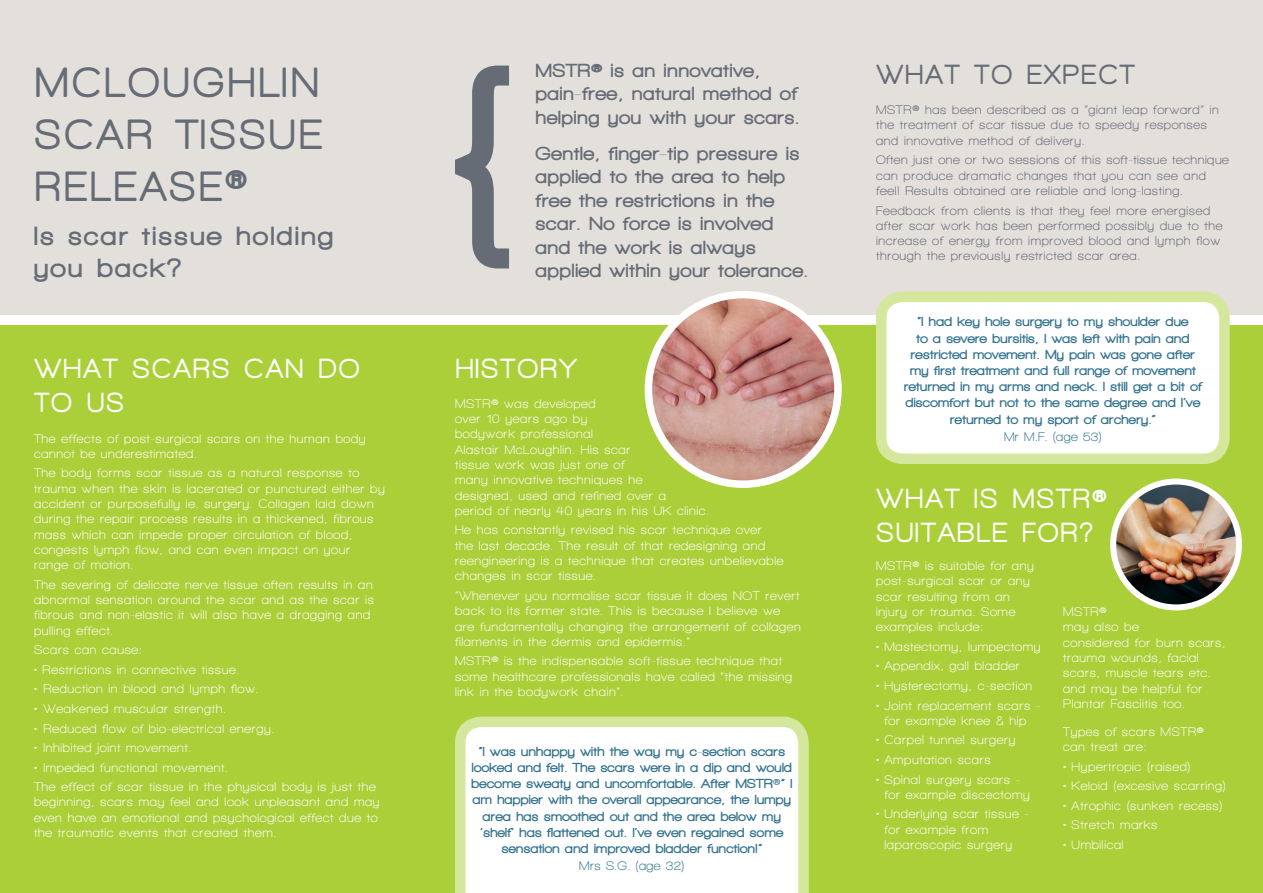
<style>
.page{position:relative;width:1263px;height:893px;background:#fff}
.page>*{position:absolute;margin:0;border:0;box-sizing:border-box;transform-origin:0 0}
.t1{font:900 225px "Walkway";color:#666c76}
.t2{font:43.5px/52.2px "Walkway Rounded";letter-spacing:.1em;color:#666c76;text-align:justify}
.t3{font:28.5px/34.2px "Walkway Rounded";letter-spacing:.1em;color:#fff}
.t4{font:28.5px "Walkway Rounded";letter-spacing:.1em;color:#666c76}
.t5{font:900 27px/32.4px "Walkway";letter-spacing:.1em;color:#666c76}
.t6{font:900 19.5px/23.4px "Walkway";letter-spacing:.05em;color:#666c76}
.t7{font:900 13.5px/16.2px "Walkway";letter-spacing:.03em;color:#33738f;text-align:center}
.t8{font:700 12.75px/15.3px "Walkway";letter-spacing:.05em;color:#fff}
.t9{font:700 12.75px/15.3px "Walkway";letter-spacing:.05em;color:#666c76}
.t10{font:700 12.75px "Walkway";letter-spacing:.03em;color:#33738f}
.s1{font-weight:700}
</style>
<div class="page">
<div style="left:0;top:0;width:1263px;height:315px;background:#e3dfdb"></div>
<div style="left:0;top:325px;width:1263px;height:568px;background:#abcf38"></div>
<svg style="left:455px;top:716px;width:354px;height:177px;background:#f9fbf2"></svg>
<svg style="left:876px;top:291px;width:354px;height:173px;background:#f7faed"></svg>
<img style="left:648px;top:295px;width:190px;height:189px;border-radius:95px">
<div style="left:645px;top:291px;width:197px;height:197px;border:8px solid #fff;border-radius:50%"></div>
<img style="left:1113px;top:482px;width:126px;height:125px;border-radius:63px">
<div style="left:1110px;top:479px;width:132px;height:131px;border:6px solid #fff;border-radius:50%"></div>
<p class="t2" style="left:34px;top:55px;width:288px">MCLOUGHLIN SCAR TISSUE RELEASE®</p>
<p class="t5" style="left:34px;top:219px;width:300px">Is scar tissue holding you back?</p>
<p class="t1" style="left:443px;top:34px;width:80px">{</p>
<p class="t6" style="left:536px;top:59px;width:265px">MSTR® is an innovative, pain-free, natural method of helping you with your scars.</p>
<p class="t6" style="left:536px;top:142px;width:274px">Gentle, finger-tip pressure is applied to the area to help free the restrictions in the scar. No force is involved and the work is always applied within your tolerance.</p>
<p class="t3" style="left:34px;top:351px;width:326px">WHAT SCARS CAN DO<br>TO US</p>
<p class="t3" style="left:455px;top:351px;width:122px">HISTORY</p>
<p class="t8" style="left:34px;top:430px;width:333px">The effects of post-surgical scars on the human body cannot be underestimated.</p>
<p class="t8" style="left:34px;top:465px;width:352px">The body forms scar tissue as a natural response to trauma when the skin is lacerated or punctured either by accident or purposefully ie. surgery. Collagen laid down during the repair process results in a thickened, fibrous mass which can impede proper circulation of blood, congests lymph flow, and can even impact on your range of motion.</p>
<p class="t8" style="left:34px;top:577px;width:341px">The severing of delicate nerve tissue often results in an abnormal sensation around the scar and as the scar is fibrous and non-elastic it will also have a dragging and pulling effect.</p>
<p class="t8" style="left:34px;top:642px;width:110px">Scars can cause:</p>
<p class="t8" style="left:34px;top:662px;width:207px">• Restrictions in connective tissue.</p>
<p class="t8" style="left:34px;top:681px;width:226px">• Reduction in blood and lymph flow.</p>
<p class="t8" style="left:34px;top:701px;width:193px">• Weakened muscular strength.</p>
<p class="t8" style="left:34px;top:720px;width:242px">• Reduced flow of bio-electrical energy.</p>
<p class="t8" style="left:34px;top:740px;width:159px">• Inhibited joint movement.</p>
<p class="t8" style="left:34px;top:759px;width:195px">• Impeded functional movement.</p>
<p class="t8" style="left:34px;top:779px;width:347px">The effect of scar tissue in the physical body is just the beginning, scars may feel and look unpleasant and may even have an emotional and psychological effect due to the traumatic events that created them.</p>
<p class="t8" style="left:455px;top:396px;width:255px">MSTR® was developed<br>over 10 years ago by<br>bodywork professional<br>Alastair McLoughlin. His scar<br>tissue work was just one of<br>many innovative techniques he<br>designed, used and refined over a<br>period of nearly 40 years in his UK clinic.</p>
<p class="t8" style="left:455px;top:522px;width:330px">He has constantly revised his scar technique over<br>the last decade. The result of that redesigning and reengineering is a technique that creates unbelievable changes in scar tissue.</p>
<p class="t8" style="left:455px;top:588px;width:347px">“Whenever you normalise scar tissue it does NOT revert back to its former state. This is because I believe we are fundamentally changing the arrangement of collagen filaments in the dermis and epidermis.”</p>
<p class="t8" style="left:455px;top:653px;width:339px">MSTR® is the indispensable soft-tissue technique that some healthcare professionals have called “the missing link in the bodywork chain”.</p>
<p class="t7" style="left:472px;top:743px;width:322px">“I was unhappy with the way my c-section scars looked and felt. The scars were in a dip and would become sweaty and uncomfortable. After MSTR<span class="s1">®</span>” I am happier with the overall appearance, the lumpy area has smoothed out and the area below my ‘shelf’ has flattened out. I’ve even regained some sensation and improved bladder function!”</p>
<p class="t10" style="left:579px;top:859px;width:107px">Mrs S.G. (age 32)</p>
<p class="t4" style="left:876px;top:59px;width:259px">WHAT TO EXPECT</p>
<p class="t9" style="left:876px;top:102px;width:344px">MSTR® has been described as a “giant leap forward” in the treatment of scar tissue due to speedy responses and innovative method of delivery.</p>
<p class="t9" style="left:876px;top:152px;width:354px">Often just one or two sessions of this soft-tissue technique can produce dramatic changes that you can see and feel! Results obtained are reliable and long-lasting.</p>
<p class="t9" style="left:876px;top:202px;width:348px">Feedback from clients is that they feel more energised after scar work has been performed possibly due to the increase of energy from improved blood and lymph flow through the previously restricted scar area.</p>
<p class="t7" style="left:904px;top:314px;width:299px">“I had key hole surgery to my shoulder due<br>to a severe bursitis, I was left with pain and restricted movement. My pain was gone after my first treatment and full range of movement returned in my arms and neck. I still get a bit of discomfort but not to the same degree and I’ve returned to my sport of archery.”</p>
<p class="t10" style="left:1004px;top:430px;width:99px">Mr M.F. (age 53)</p>
<p class="t3" style="left:876px;top:480px;width:231px">WHAT IS MSTR®<br>SUITABLE FOR?</p>
<p class="t8" style="left:876px;top:558px;width:159px">MSTR® is suitable for any post-surgical scar or any scar resulting from an injury or trauma. Some examples include:</p>
<p class="t8" style="left:876px;top:639px;width:166px">• Mastectomy, lumpectomy</p>
<p class="t8" style="left:876px;top:658px;width:145px">• Appendix, gall bladder</p>
<p class="t8" style="left:876px;top:678px;width:158px">• Hysterectomy, c-section</p>
<p class="t8" style="left:876px;top:697px;width:166px;text-align:center">• Joint replacement scars - for example knee &amp; hip</p>
<p class="t8" style="left:876px;top:732px;width:141px">• Carpel tunnel surgery</p>
<p class="t8" style="left:876px;top:752px;width:116px">• Amputation scars</p>
<p class="t8" style="left:884px;top:771px;width:147px;text-indent:-9px">• Spinal surgery scars - for example discectomy</p>
<p class="t8" style="left:884px;top:806px;width:146px;text-indent:-9px">• Underlying scar tissue - for example from laparoscopic surgery</p>
<p class="t8" style="left:1063px;top:604px;width:164px">MSTR®<br>may also be<br>considered for burn scars, trauma wounds, facial scars, muscle tears etc. and may be helpful for<br>Plantar Fasciitis too.</p>
<p class="t8" style="left:1063px;top:724px;width:142px">Types of scars MSTR® can treat are:</p>
<p class="t8" style="left:1063px;top:759px;width:129px">• Hypertropic (raised)</p>
<p class="t8" style="left:1063px;top:778px;width:164px">• Keloid (excesive scarring)</p>
<p class="t8" style="left:1063px;top:798px;width:161px">• Atrophic (sunken recess)</p>
<p class="t8" style="left:1063px;top:817px;width:96px">• Stretch marks</p>
<p class="t8" style="left:1063px;top:837px;width:62px">• Umbilical</p>
</div>
